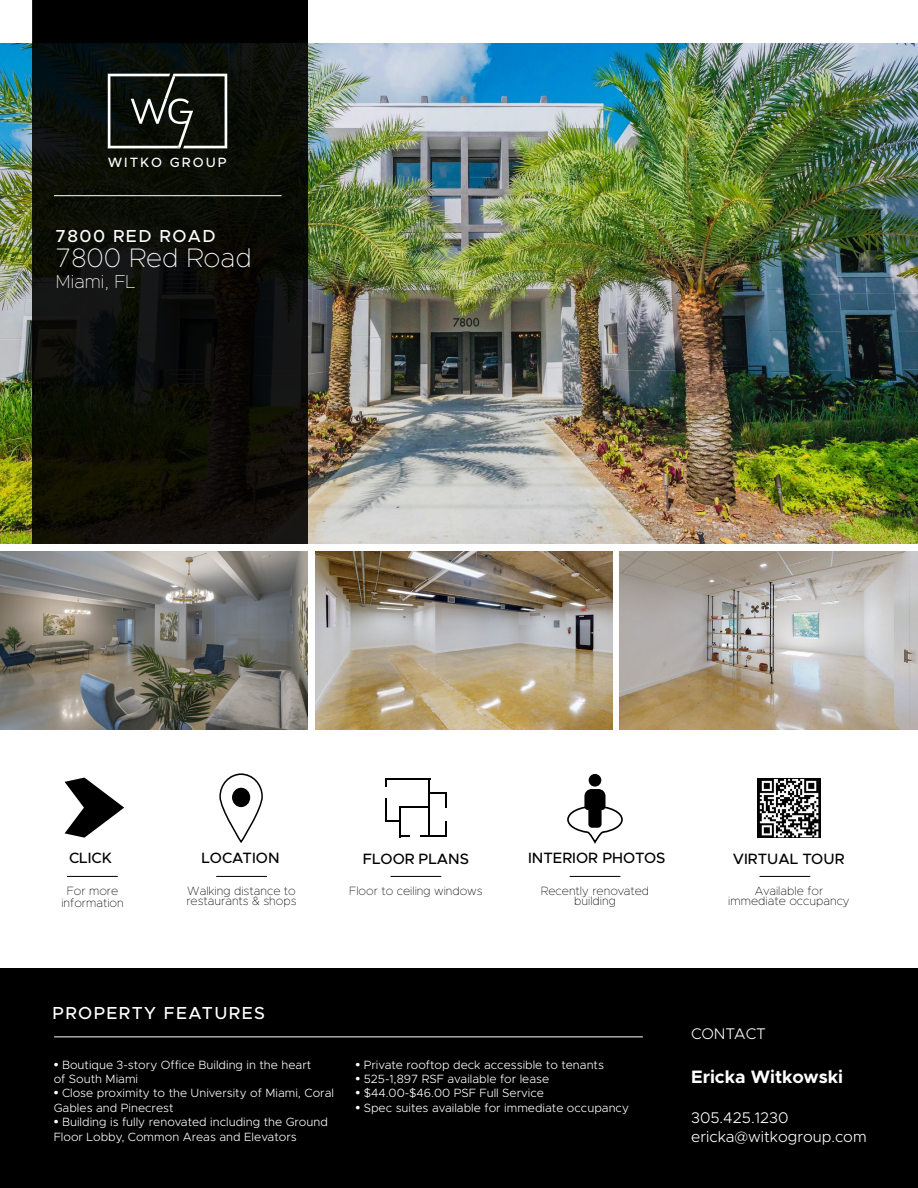
<style>
.page{position:relative;width:918px;height:1188px;background:#fff}
.page>*{position:absolute;margin:0;border:0;box-sizing:border-box;transform-origin:0 0}
.t1{font:100 26.85px "Metropolis";color:#fff}
.t2{font:100 18.75px "Metropolis";color:#fff}
.t3{font:700 18px "Metropolis";color:#fff}
.t4{font:500 17.4px "Metropolis";letter-spacing:.08em;color:#fff}
.t5{font:300 15.45px/18.6px "Metropolis";color:#fff}
.t6{font:500 15px "Metropolis";color:#000}
.t7{font:500 13.5px "Metropolis";letter-spacing:.15em;color:#fff}
.t8{font:300 12px/14.4px "Metropolis";color:#fff}
.t9{font:100 12px/10.5px "Metropolis";color:#000;text-align:center}
.s1{font-family:"Aktiv Grotesk";font-weight:700}
</style>
<div class="page">
<div style="left:757px;top:778px;width:64px;height:60px;background:#000"></div>
<img style="left:759px;top:778px;width:60px;height:60px">
<svg style="left:65px;top:778px;width:59px;height:60px"></svg>
<div style="left:0;top:968px;width:918px;height:220px;background:#000"></div>
<img style="left:620px;top:552px;width:298px;height:178px">
<img style="left:315px;top:552px;width:298px;height:178px">
<img style="left:1px;top:552px;width:307px;height:178px">
<img style="left:0;top:44px;width:918px;height:499px">
<svg style="left:33px;top:0;width:275px;height:543px;background:#0b0d08"></svg>
<svg style="left:219px;top:773px;width:44px;height:69px"></svg>
<div style="left:232px;top:788px;width:18px;height:19px;background:#000;border-radius:50%"></div>
<hr style="left:216px;top:876px;width:51px;height:1px;background:#000">
<hr style="left:67px;top:876px;width:51px;height:1px;background:#000">
<hr style="left:385px;top:778px;width:45px;height:2px;background:#000">
<hr style="left:399px;top:806px;width:31px;height:1px;background:#000">
<svg style="left:430px;top:793px;width:17px;height:15px"></svg>
<svg style="left:420px;top:822px;width:27px;height:15px"></svg>
<hr style="left:399px;top:806px;width:1px;height:31px;background:#000">
<hr style="left:429px;top:779px;width:1px;height:58px;background:#000">
<svg style="left:385px;top:798px;width:14px;height:24px"></svg>
<hr style="left:391px;top:876px;width:50px;height:1px;background:#000">
<div style="left:589px;top:774px;width:12px;height:13px;background:#000;border-radius:50%"></div>
<svg style="left:567px;top:789px;width:56px;height:55px"></svg>
<hr style="left:570px;top:876px;width:50px;height:1px;background:#000">
<hr style="left:760px;top:876px;width:50px;height:1px;background:#000">
<hr style="left:54px;top:1036px;width:589px;height:1px;background:#fff">
<hr style="left:54px;top:195px;width:228px;height:1px;background:#fff">
<svg style="left:108px;top:74px;width:119px;height:74px;background:#31352f"></svg>
<p class="t7" style="left:108px;top:154px;width:121px">WITKO GROUP</p>
<h3 class="t4" style="left:56px;top:225px;width:162px">7800 RED ROAD</h3>
<h1 class="t1" style="left:56px;top:241px;width:198px">7800 Red Road</h1>
<h2 class="t2" style="left:56px;top:269px;width:81px">Miami, FL</h2>
<p class="t6" style="left:69px;top:848px;width:44px">CLICK</p>
<p class="t9" style="left:61px;top:885px;width:64px;line-height:12px">For more information</p>
<p class="t6" style="left:201px;top:849px;width:80px">LOCATION</p>
<p class="t9" style="left:186px;top:886px;width:112px;text-align:left">Walking distance to restaurants &amp; shops</p>
<p class="t6" style="left:363px;top:849px;width:108px">FLOOR PLANS</p>
<p class="t9" style="left:349px;top:886px;width:135px">Floor to ceiling windows</p>
<p class="t6" style="left:528px;top:848px;width:139px">INTERIOR PHOTOS</p>
<p class="t9" style="left:541px;top:886px;width:110px">Recently renovated building</p>
<p class="t6" style="left:733px;top:849px;width:113px">VIRTUAL TOUR</p>
<p class="t9" style="left:728px;top:886px;width:123px">Available for immediate occupancy</p>
<h3 class="t4" style="left:53px;top:1002px;width:214px">PROPERTY FEATURES</h3>
<p class="t8" style="left:54px;top:1057px;width:259px"><span class="s1">•</span> Boutique 3-story Office Building in the heart of South Miami</p>
<p class="t8" style="left:54px;top:1086px;width:282px"><span class="s1">•</span> Close proximity to the University of Miami, Coral<br>Gables and Pinecrest</p>
<p class="t8" style="left:54px;top:1115px;width:276px"><span class="s1">•</span> Building is fully renovated including the Ground<br>Floor Lobby, Common Areas and Elevators</p>
<p class="t8" style="left:356px;top:1057px;width:250px"><span class="s1">•</span> Private rooftop deck accessible to tenants</p>
<p class="t8" style="left:356px;top:1072px;width:195px"><span class="s1">•</span> 525-1,897 RSF available for lease</p>
<p class="t8" style="left:356px;top:1086px;width:190px"><span class="s1">•</span> $44.00-$46.00 PSF Full Service</p>
<p class="t8" style="left:356px;top:1100px;width:275px"><span class="s1">•</span> Spec suites available for immediate occupancy</p>
<p class="t5" style="left:691px;top:1025px;width:76px">CONTACT</p>
<h3 class="t3" style="left:691px;top:1065px;width:153px">Ericka Witkowski</h3>
<p class="t5" style="left:691px;top:1108px;width:177px">305.425.1230 ericka@witkogroup.com</p>
</div>
